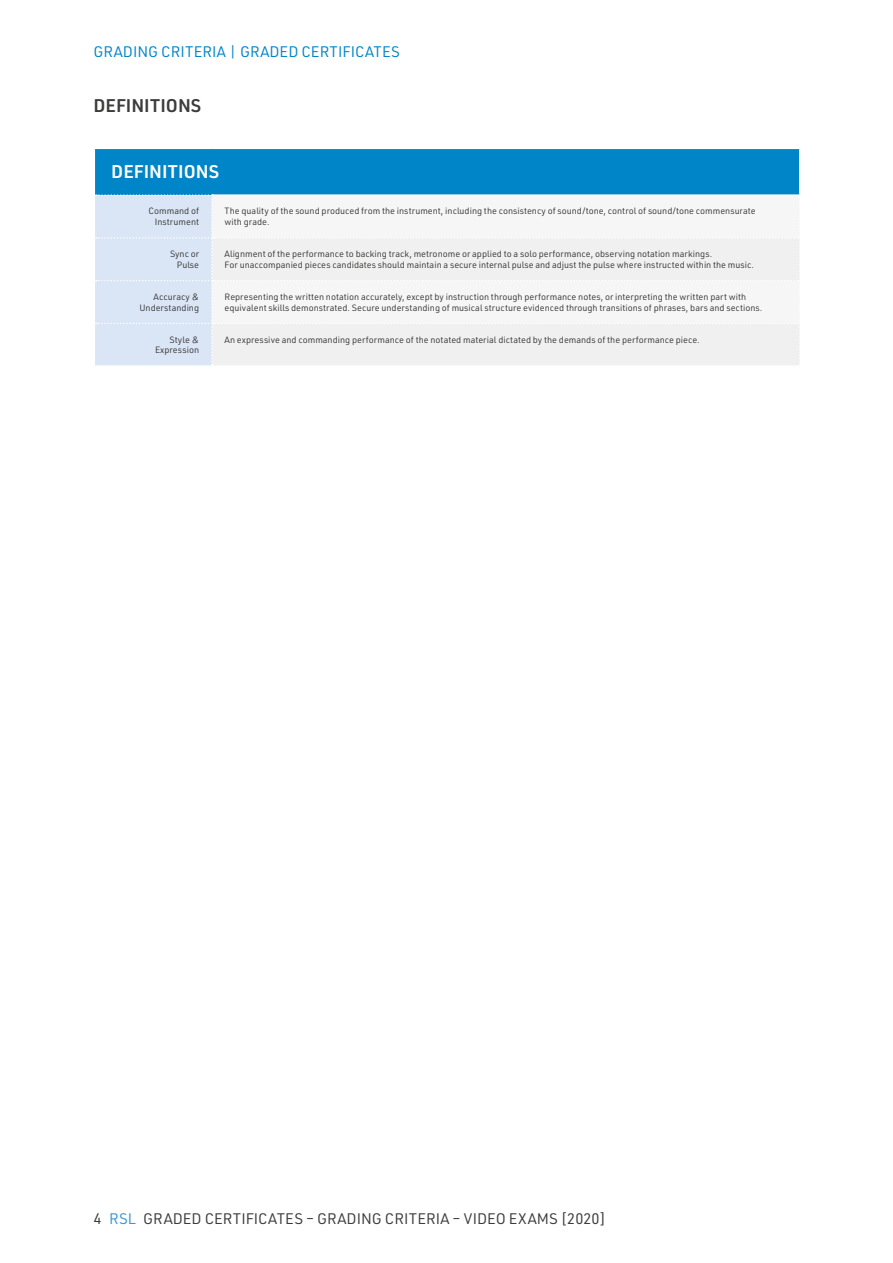
<style>
.page{position:relative;width:893px;height:1263px;background:#fff}
.page>*{position:absolute;margin:0;border:0;box-sizing:border-box;transform-origin:0 0}
.t1{font:600 18px "URWDIN";color:#3c3c3b}
.t2{font:600 18px "URWDIN";color:#fff}
.t3{font:15px "URWDIN";color:#3c3c3b}
.t4{font:15px "URWDIN";color:#0085c8}
.t5{font:9px/10.8px "URWDIN";color:#3c3c3b;text-align:right}
.s1{color:#3f95d1}
</style>
<div class="page">
<div style="left:94px;top:148px;width:706px;height:47px;background:#0085c8"></div>
<hr style="left:799px;top:149px;width:1px;height:45px;background:#fff">
<hr style="left:94px;top:148px;width:118px;height:1px;background:#fff">
<hr style="left:94px;top:149px;width:1px;height:46px;background:#fff">
<hr style="left:212px;top:148px;width:588px;height:1px;background:#fff">
<svg style="left:95px;top:194px;width:705px;height:172px"></svg>
<h2 class="t4" style="left:94px;top:42px;width:167px">GRADING CRITERIA | Graded</h2>
<h2 class="t4" style="left:301px;top:42px;width:18px">Certi</h2>
<h2 class="t4" style="left:343px;top:42px;width:17px">ficate</h2>
<h2 class="t4" style="left:391px;top:42px;width:10px">s</h2>
<h1 class="t1" style="left:94px;top:93px;width:109px">DEFINITIONS</h1>
<h1 class="t2" style="left:111px;top:160px;width:109px">DEFINITIONS</h1>
<p class="t5" style="left:149px;top:205px;width:52px">Command of<br>Instrument</p>
<p class="t5" style="left:225px;top:205px;width:533px;text-align:left">The quality of the sound produced from the instrument, including the consistency of sound/tone, control of sound/tone commensurate with grade.</p>
<p class="t5" style="left:170px;top:248px;width:31px">Sync or<br>Pulse</p>
<p class="t5" style="left:225px;top:248px;width:531px;text-align:left">Alignment of the performance to backing track, metronome or applied to a solo performance, observing notation markings.<br>For unaccompanied pieces candidates should maintain a secure internal pulse and adjust the pulse where instructed within the music.</p>
<p class="t5" style="left:139px;top:291px;width:61px">Accuracy &amp;<br>Understanding</p>
<p class="t5" style="left:225px;top:291px;width:539px;text-align:left">Representing the written notation accurately, except by instruction through performance notes, or interpreting the written part with equivalent skills demonstrated. Secure understanding of musical structure evidenced through transitions of phrases, bars and sections.</p>
<p class="t5" style="left:155px;top:334px;width:46px">Style &amp;<br>Expression</p>
<p class="t5" style="left:225px;top:334px;width:477px">An expressive and commanding performance of the notated material dictated by the demands of the performance piece.</p>
<h2 class="t3" style="left:94px;top:1208px;width:70px">4 <span class="s1">RSL</span> Graded</h2>
<h2 class="t3" style="left:205px;top:1208px;width:133px">CERTIFICATES – Grading</h2>
<h2 class="t3" style="left:385px;top:1208px;width:19px">Criteria</h2>
<h2 class="t3" style="left:453px;top:1208px;width:155px">– Video Exams [2020]</h2>
</div>
